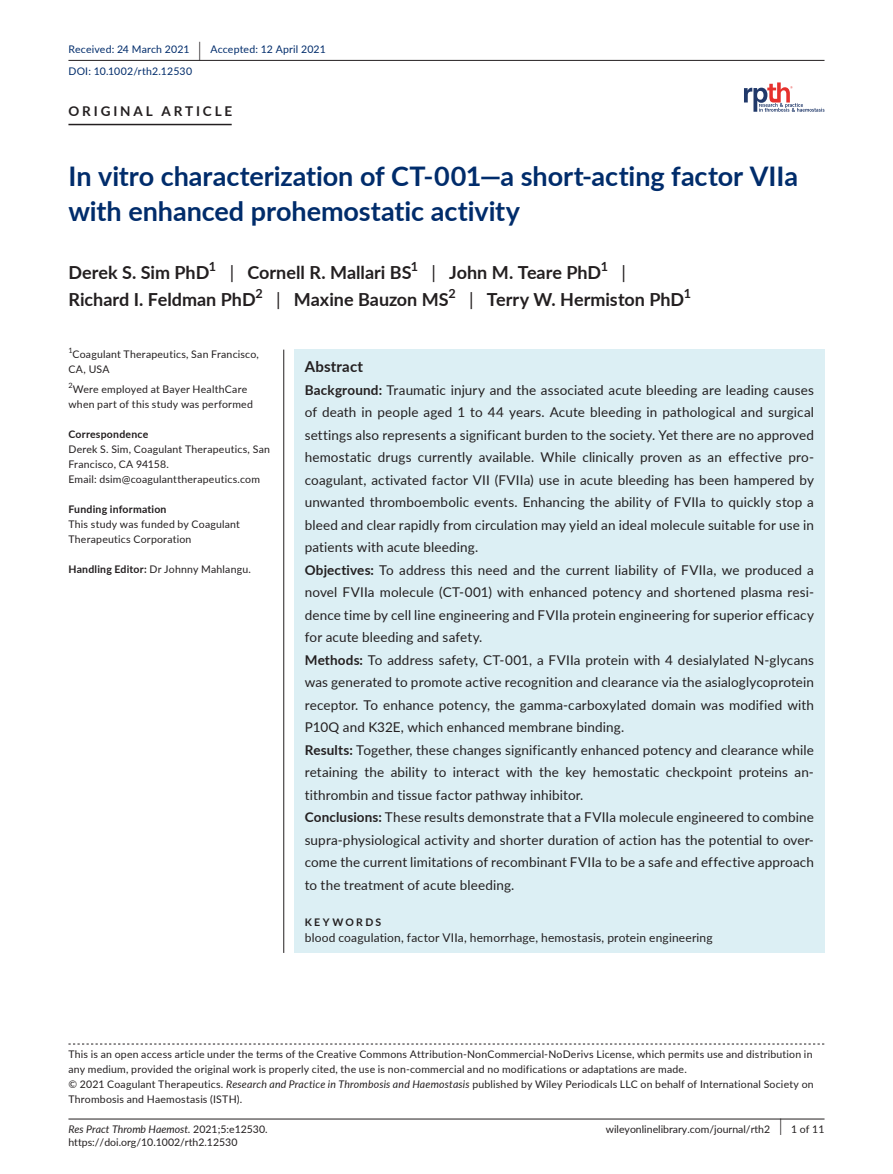
<style>
.page{position:relative;width:893px;height:1174px;background:#fff}
.page>*{position:absolute;margin:0;border:0;box-sizing:border-box;transform-origin:0 0}
.t1{font:700 27px/34.5px "Lato";color:#002c6b}
.t2{font:700 18px "Lato";color:#231f20}
.t3{font:18px "Lato";color:#231f20}
.t4{font:700 15px "Lato";letter-spacing:.015em;color:#231f20}
.t5{font:13.5px/22.5px "Lato";letter-spacing:.01em;color:#231f20}
.t6{font:700 13.5px "Lato";letter-spacing:.215em;color:#231f20}
.t7{font:700 12.6px "Lato";color:#231f20}
.t8{font:12px "Lato";letter-spacing:.015em;color:#231f20}
.t9{font:10.5px/15px "Lato";letter-spacing:.02em;color:#231f20}
.t10{font:10.5px "Lato";color:#231f20}
.t11{font:10.5px/21.8px "Lato";letter-spacing:.015em;color:#002c6b}
.t12{font:italic 10.5px "Lato";color:#231f20}
.t13{font:700 10.5px "Lato";letter-spacing:.02em;color:#231f20}
.t14{font:700 10.5px "Lato";letter-spacing:.22em;color:#231f20}
.t15{font:7.35px "Lato";color:#231f20}
.s1{font-size:19.65px;color:#231f20}
.s2{font-weight:400}
.s3{font-weight:700}
.s4{font-style:italic}
.s5{font-style:normal}
.s6{font-size:17.4px}
</style>
<div class="page">
<hr style="left:68px;top:1118px;width:756px;height:1px;background:#231f20">
<svg style="left:744px;top:82px;width:80px;height:30px"></svg>
<hr style="left:68px;top:60px;width:756px;height:1px;background:#231f20">
<hr style="left:68px;top:124px;width:164px;height:1px;background:#231f20">
<svg style="left:68px;top:1043px;width:756px;height:1px"></svg>
<div style="left:294px;top:349px;width:530px;height:604px;background:#dceff4"></div>
<hr style="left:283px;top:349px;width:1px;height:604px;background:#231f20">
<p class="t11" style="left:68px;top:38px;width:259px">Received: 24 March 2021 <span class="s1">|</span> Accepted: 12 April 2021<br>DOI: 10.1002/rth2.12530</p>
<p class="t6" style="left:68px;top:101px;width:165px">ORIGINAL ARTICLE</p>
<h1 class="t1" style="left:68px;top:158px;width:731px">In vitro characterization of CT-001—a short-acting factor VIIa with enhanced prohemostatic activity</h1>
<h2 class="t2" style="left:68px;top:259px;width:142px">Derek S. Sim PhD</h2>
<p class="t7" style="left:209px;top:257px;width:9px">1</p>
<h2 class="t2" style="left:230px;top:259px;width:183px"><span class="s2">|</span> Cornell R. Mallari BS</h2>
<p class="t7" style="left:411px;top:257px;width:9px">1</p>
<h2 class="t2" style="left:431px;top:259px;width:171px"><span class="s2">|</span> John M. Teare PhD</h2>
<p class="t7" style="left:601px;top:257px;width:9px">1</p>
<h2 class="t3" style="left:622px;top:260px;width:6px">|</h2>
<h2 class="t2" style="left:68px;top:286px;width:189px">Richard I. Feldman PhD</h2>
<p class="t7" style="left:255px;top:284px;width:9px">2</p>
<h2 class="t2" style="left:276px;top:286px;width:174px"><span class="s2">|</span> Maxine Bauzon MS</h2>
<p class="t7" style="left:448px;top:284px;width:9px">2</p>
<h2 class="t2" style="left:469px;top:286px;width:217px"><span class="s2">|</span> Terry W. Hermiston PhD</h2>
<p class="t7" style="left:684px;top:284px;width:9px">1</p>
<p class="t15" style="left:68px;top:345px;width:6px">1</p>
<p class="t9" style="left:68px;top:346px;width:192px;text-indent:4px">Coagulant Therapeutics, San Francisco,<br>CA, USA</p>
<p class="t15" style="left:68px;top:380px;width:6px">2</p>
<p class="t9" style="left:68px;top:381px;width:186px;text-align:center">Were employed at Bayer HealthCare when part of this study was performed</p>
<p class="t13" style="left:68px;top:426px;width:81px">Correspondence</p>
<p class="t9" style="left:68px;top:441px;width:203px">Derek S. Sim, Coagulant Therapeutics, San<br>Francisco, CA 94158.<br>Email: dsim@coagulanttherapeutics.com</p>
<p class="t13" style="left:68px;top:501px;width:100px">Funding information</p>
<p class="t9" style="left:68px;top:516px;width:173px">This study was funded by Coagulant<br>Therapeutics Corporation</p>
<p class="t9" style="left:68px;top:561px;width:184px"><span class="s3">Handling Editor:</span> Dr Johnny Mahlangu.</p>
<p class="t4" style="left:305px;top:356px;width:60px">Abstract</p>
<p class="t5" style="left:305px;top:378px;width:511px"><span class="s3">Background:</span> Traumatic injury and the associated acute bleeding are leading causes of death in people aged 1 to 44 years. Acute bleeding in pathological and surgical settings also represents a significant burden to the society. Yet there are no approved hemostatic drugs currently available. While clinically proven as an effective pro&shy;coagulant, activated factor VII (FVIIa) use in acute bleeding has been hampered by unwanted thromboembolic events. Enhancing the ability of FVIIa to quickly stop a bleed and clear rapidly from circulation may yield an ideal molecule suitable for use in patients with acute bleeding.<br><span class="s3">Objectives:</span> To address this need and the current liability of FVIIa, we produced a novel FVIIa molecule (CT-001) with enhanced potency and shortened plasma resi&shy;dence time by cell line engineering and FVIIa protein engineering for superior efficacy for acute bleeding and safety.<br><span class="s3">Methods:</span> To address safety, CT-001, a FVIIa protein with 4 desialylated N-glycans was generated to promote active recognition and clearance via the asialoglycoprotein receptor. To enhance potency, the gamma-carboxylated domain was modified with P10Q and K32E, which enhanced membrane binding.<br><span class="s3">Results:</span> Together, these changes significantly enhanced potency and clearance while retaining the ability to interact with the key hemostatic checkpoint proteins an&shy;tithrombin and tissue factor pathway inhibitor.<br><span class="s3">Conclusions:</span> These results demonstrate that a FVIIa molecule engineered to combine supra-physiological activity and shorter duration of action has the potential to over&shy;come the current limitations of recombinant FVIIa to be a safe and effective approach to the treatment of acute bleeding.</p>
<p class="t14" style="left:305px;top:914px;width:78px">KEYWORDS</p>
<p class="t8" style="left:305px;top:929px;width:409px">blood coagulation, factor VIIa, hemorrhage, hemostasis, protein engineering</p>
<p class="t9" style="left:68px;top:1046px;width:747px">This is an open access article under the terms of the Creative Commons Attribution-NonCommercial-NoDerivs License, which permits use and distribution in any medium, provided the original work is properly cited, the use is non-commercial and no modifications or adaptations are made.<br>© 2021 Coagulant Therapeutics. <span class="s4">Research and Practice in Thrombosis and Haemostasis</span> published by Wiley Periodicals LLC on behalf of International Society on Thrombosis and Haemostasis (ISTH).</p>
<p class="t12" style="left:68px;top:1121px;width:201px">Res Pract Thromb Haemost. <span class="s5">2021;5:e12530.</span></p>
<p class="t9" style="left:779px;top:1121px;width:47px"><span class="s6">|</span> 1 of 11</p>
<p class="t10" style="left:68px;top:1135px;width:170px">https://doi.org/10.1002/rth2.12530</p>
<p class="t10" style="left:606px;top:1121px;width:166px">wileyonlinelibrary.com/journal/rth2</p>
</div>
